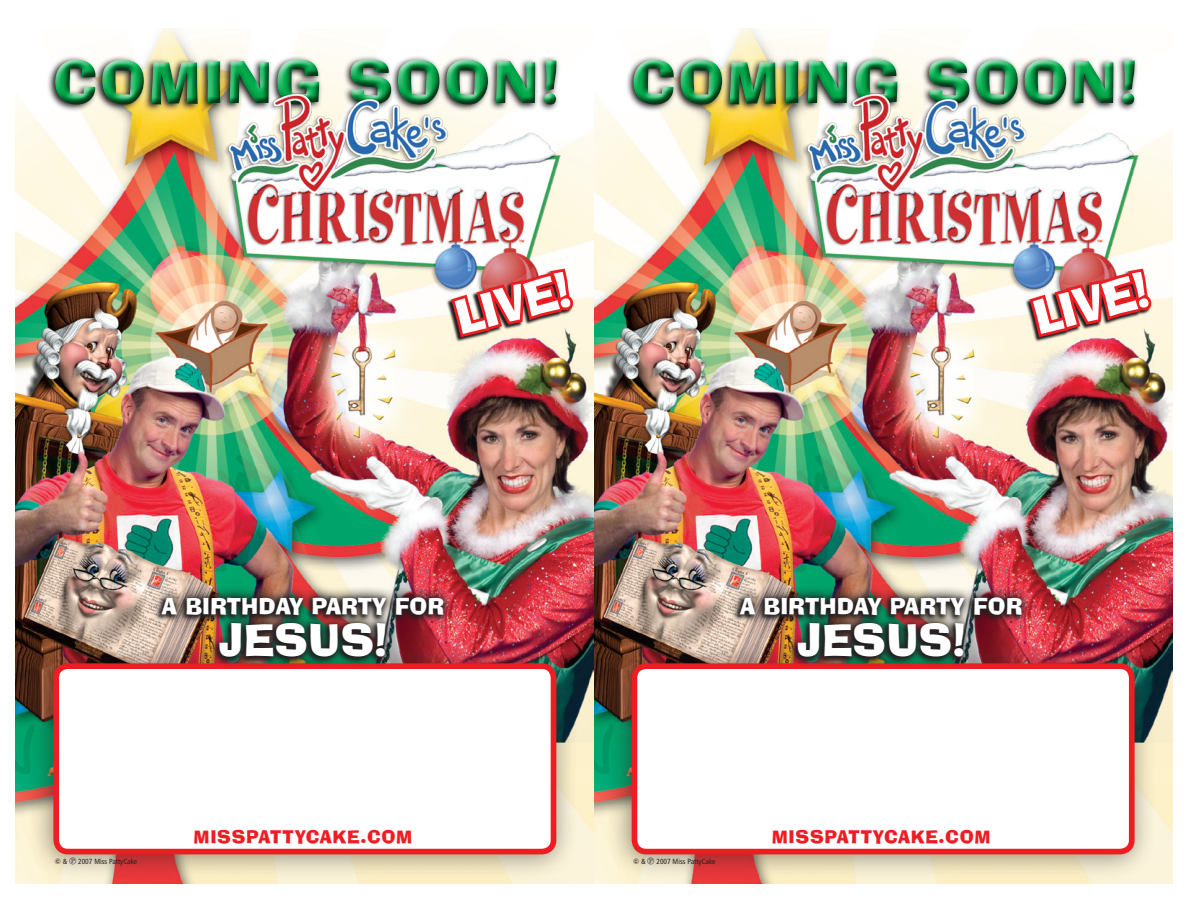
<style>
.page{position:relative;width:1188px;height:918px;background:#fff}
.page>*{position:absolute;margin:0;border:0;box-sizing:border-box;transform-origin:0 0}
.t1{font:57.3px "Ad Lib BT";letter-spacing:.04em;color:#00ac4c}
.t2{font:45.9px "Ad Lib BT";color:#fff}
.t3{font:42.6px "Ad Lib BT";color:#fff}
.t4{font:22.05px "Ad Lib BT";color:#fff}
.t5{font:17.55px "Ad Lib BT";letter-spacing:.04em;color:#ee1d23}
.t6{font:condensed 7.5px "Frutiger";color:#231f20}
.s1{font-family:"Legal Trademarks P01";font-stretch:normal}
</style>
<div class="page">
<img style="left:16px;top:28px;width:1156px;height:855px">
<div style="left:26px;top:640px;width:561px;height:248px;background:#231f20;opacity:.5"></div>
<div style="left:56px;top:666px;width:498px;height:186px;background:#fff;border-radius:12px"></div>
<div style="left:53px;top:663px;width:503px;height:191px;border:6px solid #ee1d23;border-radius:12px"></div>
<div style="left:604px;top:640px;width:562px;height:248px;background:#231f20;opacity:.5"></div>
<div style="left:634px;top:666px;width:498px;height:186px;background:#fff;border-radius:12px"></div>
<div style="left:632px;top:663px;width:503px;height:191px;border:6px solid #ee1d23;border-radius:12px"></div>
<svg style="left:47px;top:118px;width:578px;height:25px"></svg>
<div style="left:42px;top:45px;width:586px;height:73px;background:#231f20;opacity:.75"></div>
<svg style="left:625px;top:118px;width:548px;height:25px"></svg>
<div style="left:620px;top:45px;width:568px;height:73px;background:#231f20;opacity:.75"></div>
<div style="left:224px;top:93px;width:347px;height:235px;background:#231f20;opacity:.4"></div>
<img style="left:225px;top:90px;width:337px;height:224px">
<div style="left:802px;top:93px;width:348px;height:235px;background:#231f20;opacity:.4"></div>
<img style="left:804px;top:90px;width:336px;height:224px">
<img style="left:149px;top:584px;width:370px;height:86px">
<img style="left:727px;top:584px;width:370px;height:86px">
<img style="left:445px;top:266px;width:227px;height:141px">
<svg style="left:448px;top:265px;width:126px;height:76px;background:#c57071"></svg>
<img style="left:1023px;top:266px;width:150px;height:141px">
<svg style="left:1026px;top:265px;width:126px;height:76px;background:#c67171"></svg>
<h1 class="t1" style="left:53px;top:46px;width:508px">COMING SOON!</h1>
<h1 class="t1" style="left:631px;top:46px;width:508px">COMING SOON!</h1>
<p class="t2" style="left:448px;top:290px;width:119px;rotate:-15deg">LIVE!</p>
<p class="t2" style="left:1027px;top:290px;width:119px;rotate:-15deg">LIVE!</p>
<p class="t4" style="left:162px;top:592px;width:284px">A BIRTHDAY PARTY FOR</p>
<p class="t3" style="left:219px;top:613px;width:170px">JESUS!</p>
<p class="t4" style="left:740px;top:592px;width:284px">A BIRTHDAY PARTY FOR</p>
<p class="t3" style="left:797px;top:613px;width:170px">JESUS!</p>
<p class="t5" style="left:194px;top:826px;width:220px">MISS PATTYCAKE.COM</p>
<p class="t5" style="left:772px;top:826px;width:220px">MISS PATTYCAKE.COM</p>
<p class="t6" style="left:55px;top:857px;width:83px"><span class="s1">N</span> &amp; <span class="s1">9</span> 2007 Miss PattyCake</p>
<p class="t6" style="left:633px;top:857px;width:83px"><span class="s1">N</span> &amp; <span class="s1">9</span> 2007 Miss PattyCake</p>
</div>
